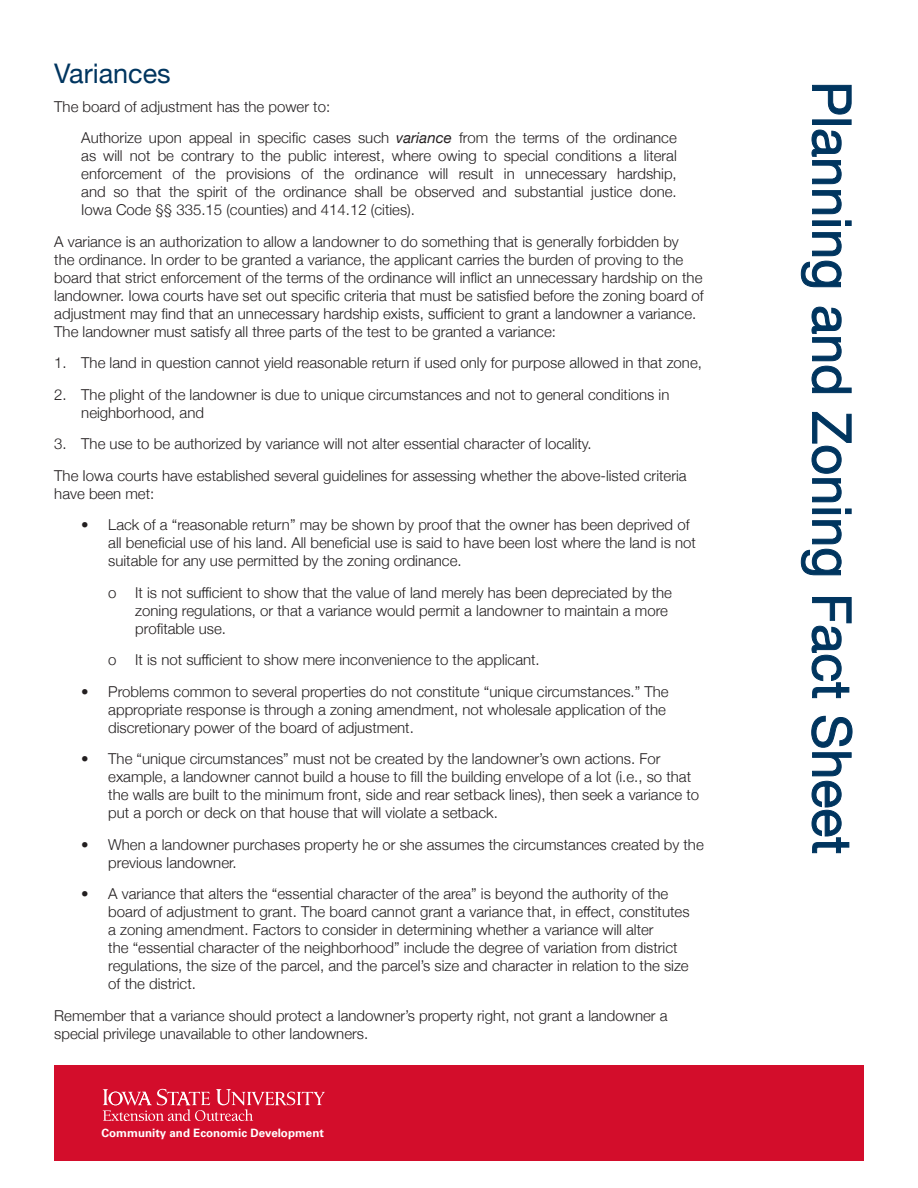
<style>
.page{position:relative;width:918px;height:1188px;background:#fff}
.page>*{position:absolute;margin:0;border:0;box-sizing:border-box;transform-origin:0 0}
.t1{font:54px "Helvetica Neue";color:#00355f}
.Headline{font:27px "Helvetica Neue";color:#00355f}
.Body_text{font:300 15px/18px "Helvetica Neue";color:#231f20}
.DotBullet{font:300 15px/18px "Helvetica Neue";color:#231f20}
.Bulleted_text{font:300 15px/18px "Helvetica Neue";color:#231f20}
.t2{font:700 11.55px "Univers LT Std";color:#fff}
.t3{font:700 11.4px "Univers LT Std";color:#fff}
.s1{font-weight:400;font-style:italic}
</style>
<div class="page">
<div style="left:54px;top:1066px;width:810px;height:95px;background:#d30d2b"></div>
<svg style="left:103px;top:1089px;width:222px;height:32px"></svg>
<svg style="left:812px;top:85px;width:40px;height:30px"></svg>
<div style="left:812px;top:119px;width:40px;height:6px;border:1px solid #00355f"></div>
<svg style="left:811px;top:129px;width:31px;height:55px"></svg>
<svg style="left:812px;top:190px;width:30px;height:24px"></svg>
<svg style="left:812px;top:220px;width:40px;height:6px"></svg>
<svg style="left:801px;top:232px;width:41px;height:55px"></svg>
<svg style="left:811px;top:306px;width:41px;height:87px"></svg>
<svg style="left:811px;top:412px;width:41px;height:102px"></svg>
<svg style="left:801px;top:520px;width:41px;height:56px"></svg>
<svg style="left:811px;top:597px;width:41px;height:101px"></svg>
<svg style="left:811px;top:716px;width:42px;height:137px"></svg>
<p class="Headline" style="left:54px;top:53px;width:118px">Variances</p>
<p class="Body_text" style="left:54px;top:96px;width:277px">The board of adjustment has the power to:</p>
<p class="Body_text" style="left:81px;top:128px;width:597px;text-align:justify">Authorize upon appeal in specific cases such <span class="s1">variance</span> from the terms of the ordinance as will not be contrary to the public interest, where owing to special conditions a literal enforcement of the provisions of the ordinance will result in unnecessary hardship, and so that the spirit of the ordinance shall be observed and substantial justice done.</p>
<p class="Body_text" style="left:81px;top:200px;width:335px">Iowa Code §§ 335.15 (counties) and 414.12 (cities).</p>
<p class="Body_text" style="left:54px;top:231px;width:651px">A variance is an authorization to allow a landowner to do something that is generally forbidden by<br>the ordinance. In order to be granted a variance, the applicant carries the burden of proving to the board that strict enforcement of the terms of the ordinance will inflict an unnecessary hardship on the landowner. Iowa courts have set out specific criteria that must be satisfied before the zoning board of adjustment may find that an unnecessary hardship exists, sufficient to grant a landowner a variance.<br>The landowner must satisfy all three parts of the test to be granted a variance:</p>
<p class="Bulleted_text" style="left:54px;top:353px;width:649px">1. The land in question cannot yield reasonable return if used only for purpose allowed in that zone,</p>
<p class="Bulleted_text" style="left:81px;top:384px;width:590px;text-indent:-27px">2. The plight of the landowner is due to unique circumstances and not to general conditions in neighborhood, and</p>
<p class="Bulleted_text" style="left:54px;top:434px;width:539px">3. The use to be authorized by variance will not alter essential character of locality.</p>
<p class="Body_text" style="left:54px;top:465px;width:634px">The Iowa courts have established several guidelines for assessing whether the above-listed criteria have been met:</p>
<p class="DotBullet" style="left:108px;top:515px;width:589px;text-indent:-27px">• Lack of a “reasonable return” may be shown by proof that the owner has been deprived of all beneficial use of his land. All beneficial use is said to have been lost where the land is not suitable for any use permitted by the zoning ordinance.</p>
<p class="Body_text" style="left:135px;top:582px;width:538px;text-indent:-27px">o It is not sufficient to show that the value of land merely has been depreciated by the zoning regulations, or that a variance would permit a landowner to maintain a more profitable use.</p>
<p class="Body_text" style="left:108px;top:650px;width:433px">o It is not sufficient to show mere inconvenience to the applicant.</p>
<p class="DotBullet" style="left:108px;top:681px;width:562px;text-indent:-27px">• Problems common to several properties do not constitute “unique circumstances.” The appropriate response is through a zoning amendment, not wholesale application of the discretionary power of the board of adjustment.</p>
<p class="DotBullet" style="left:108px;top:749px;width:592px;text-indent:-27px">• The “unique circumstances” must not be created by the landowner’s own actions. For example, a landowner cannot build a house to fill the building envelope of a lot (i.e., so that the walls are built to the minimum front, side and rear setback lines), then seek a variance to put a porch or deck on that house that will violate a setback.</p>
<p class="DotBullet" style="left:108px;top:834px;width:597px;text-indent:-27px">• When a landowner purchases property he or she assumes the circumstances created by the previous landowner.</p>
<p class="DotBullet" style="left:108px;top:884px;width:583px;text-indent:-27px">• A variance that alters the “essential character of the area” is beyond the authority of the board of adjustment to grant. The board cannot grant a variance that, in effect, constitutes a zoning amendment. Factors to consider in determining whether a variance will alter<br>the “essential character of the neighborhood” include the degree of variation from district regulations, the size of the parcel, and the parcel’s size and character in relation to the size of the district.</p>
<p class="Body_text" style="left:54px;top:1005px;width:615px">Remember that a variance should protect a landowner’s property right, not grant a landowner a special privilege unavailable to other landowners.</p>
<p class="t2" style="left:116px;top:1126px;width:12px">m</p>
<p class="t2" style="left:170px;top:1126px;width:8px">a</p>
<p class="t2" style="left:220px;top:1126px;width:105px">om D e pment</p>
<p class="t3" style="left:103px;top:1127px;width:221px">Community and Economic Development</p>
<h1 class="t1" style="left:871px;top:81px;width:775px;rotate:90deg">Planning and Zoning Fact Sheet</h1>
</div>
